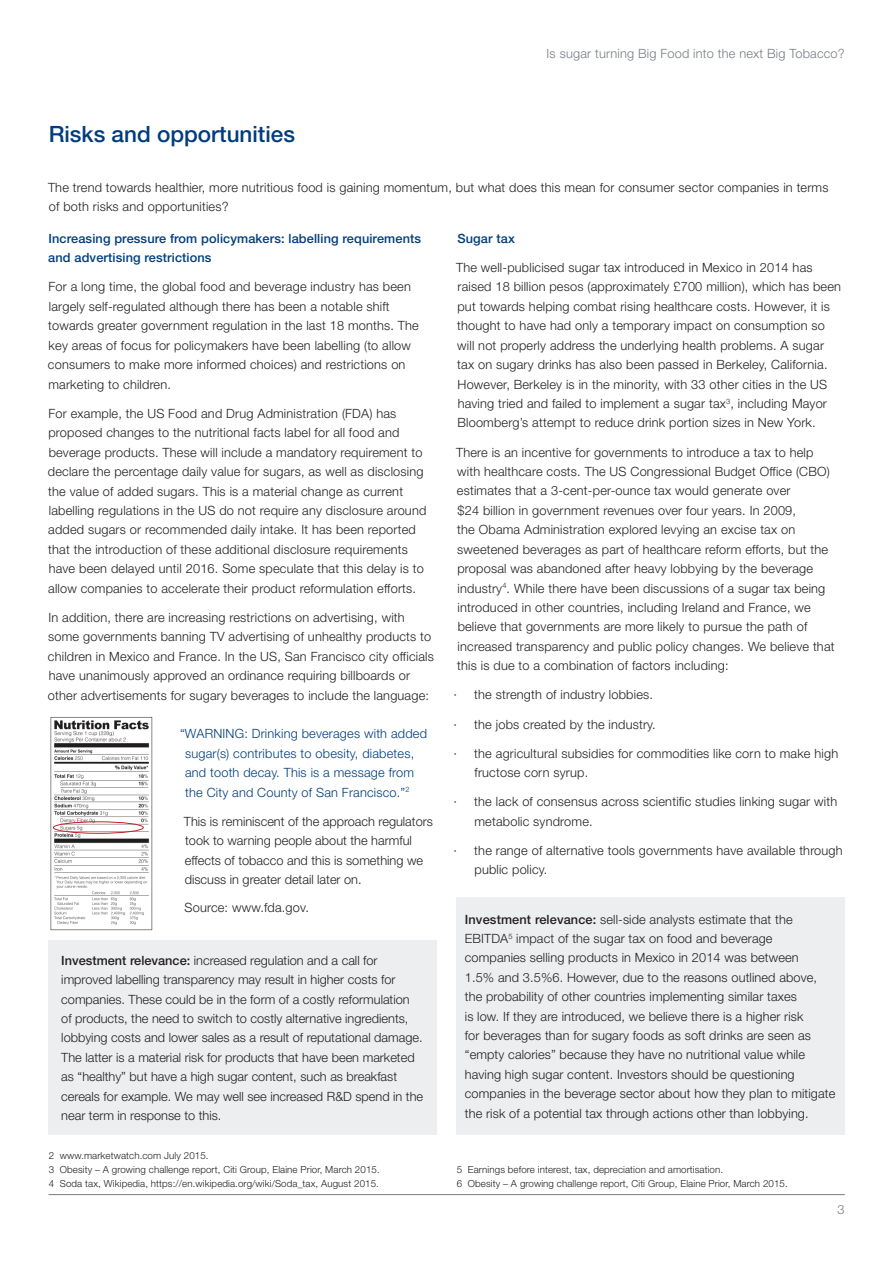
<style>
.page{position:relative;width:893px;height:1263px;background:#fff}
.page>*{position:absolute;margin:0;border:0;box-sizing:border-box;transform-origin:0 0}
.t1{font:500 22.5px "Helvetica Neue LT Pro";color:#013d7d}
.t2{font:300 12.75px/19.5px "Helvetica Neue LT Pro";letter-spacing:.015em;color:#231f20}
.t3{font:300 12.75px/19.5px "Helvetica Neue LT Pro";letter-spacing:.015em;color:#013d7d}
.t4{font:500 12.75px/19.5px "Helvetica Neue LT Pro";letter-spacing:.01em;color:#013d7d}
.t5{font:300 12.75px "Helvetica Neue LT Pro";letter-spacing:.015em;color:#787d83}
.t6{font:300 9.75px/14.1px "Helvetica Neue LT Pro";letter-spacing:.01em;color:#231f20}
.s1{font-weight:500}
</style>
<div class="page">
<div style="left:49px;top:941px;width:388px;height:194px;background:#eceeef"></div>
<div style="left:456px;top:897px;width:389px;height:238px;background:#eceeef"></div>
<hr style="left:49px;top:1194px;width:796px;height:1px;background:#787d83">
<img style="left:50px;top:717px;width:103px;height:214px">
<div style="left:53px;top:821px;width:91px;height:12px;border:1px solid #c02025;border-radius:50%"></div>
<p class="t5" style="left:547px;top:46px;width:300px">Is sugar turning Big Food into the next Big Tobacco?</p>
<h1 class="t1" style="left:49px;top:121px;width:248px">Risks and opportunities</h1>
<p class="t2" style="left:48px;top:177px;width:782px">The trend towards healthier, more nutritious food is gaining momentum, but what does this mean for consumer sector companies in terms of both risks and opportunities?</p>
<p class="t4" style="left:48px;top:228px;width:374px">Increasing pressure from policymakers: labelling requirements and advertising restrictions</p>
<p class="t2" style="left:48px;top:277px;width:372px">For a long time, the global food and beverage industry has been largely self-regulated although there has been a notable shift towards greater government regulation in the last 18 months. The key areas of focus for policymakers have been labelling (to allow consumers to make more informed choices) and restrictions on marketing to children.</p>
<p class="t2" style="left:48px;top:403px;width:380px">For example, the US Food and Drug Administration (FDA) has proposed changes to the nutritional facts label for all food and beverage products. These will include a mandatory requirement to declare the percentage daily value for sugars, as well as disclosing the value of added sugars. This is a material change as current labelling regulations in the US do not require any disclosure around added sugars or recommended daily intake. It has been reported that the introduction of these additional disclosure requirements have been delayed until 2016. Some speculate that this delay is to allow companies to accelerate their product reformulation efforts.</p>
<p class="t2" style="left:48px;top:607px;width:387px">In addition, there are increasing restrictions on advertising, with some governments banning TV advertising of unhealthy products to children in Mexico and France. In the US, San Francisco city officials have unanimously approved an ordinance requiring billboards or other advertisements for sugary beverages to include the language:</p>
<p class="t3" style="left:185px;top:724px;width:243px;text-indent:-5px">“WARNING: Drinking beverages with added sugar(s) contributes to obesity, diabetes, and tooth decay. This is a message from the City and County of San Francisco.”<sup>2</sup></p>
<p class="t2" style="left:184px;top:811px;width:250px">This is reminiscent of the approach regulators took to warning people about the harmful effects of tobacco and this is something we discuss in greater detail later on.</p>
<p class="t2" style="left:184px;top:897px;width:126px">Source: www.fda.gov.</p>
<p class="t2" style="left:61px;top:950px;width:363px"><span class="s1">Investment relevance:</span> increased regulation and a call for improved labelling transparency may result in higher costs for companies. These could be in the form of a costly reformulation of products, the need to switch to costly alternative ingredients, lobbying costs and lower sales as a result of reputational damage.<br>The latter is a material risk for products that have been marketed as “healthy” but have a high sugar content, such as breakfast cereals for example. We may well see increased R&amp;D spend in the near term in response to this.</p>
<p class="t6" style="left:49px;top:1148px;width:333px">2 www.marketwatch.com July 2015.<br>3 Obesity – A growing challenge report, Citi Group, Elaine Prior, March 2015.<br>4 Soda tax, Wikipedia, https://en.wikipedia.org/wiki/Soda_tax, August 2015.</p>
<p class="t4" style="left:457px;top:228px;width:59px">Sugar tax</p>
<p class="t2" style="left:456px;top:257px;width:386px">The well-publicised sugar tax introduced in Mexico in 2014 has raised 18 billion pesos (approximately £700 million), which has been put towards helping combat rising healthcare costs. However, it is thought to have had only a temporary impact on consumption so will not properly address the underlying health problems. A sugar tax on sugary drinks has also been passed in Berkeley, California.<br>However, Berkeley is in the minority, with 33 other cities in the US having tried and failed to implement a sugar tax<sup>3</sup>, including Mayor Bloomberg’s attempt to reduce drink portion sizes in New York.</p>
<p class="t2" style="left:456px;top:442px;width:380px">There is an incentive for governments to introduce a tax to help with healthcare costs. The US Congressional Budget Office (CBO) estimates that a 3-cent-per-ounce tax would generate over<br>$24 billion in government revenues over four years. In 2009,<br>the Obama Administration explored levying an excise tax on sweetened beverages as part of healthcare reform efforts, but the proposal was abandoned after heavy lobbying by the beverage industry<sup>4</sup>. While there have been discussions of a sugar tax being introduced in other countries, including Ireland and France, we believe that governments are more likely to pursue the path of increased transparency and public policy changes. We believe that this is due to a combination of factors including:</p>
<p class="t2" style="left:454px;top:685px;width:201px">· the strength of industry lobbies.</p>
<p class="t2" style="left:454px;top:714px;width:204px">· the jobs created by the industry.</p>
<p class="t2" style="left:475px;top:743px;width:365px;text-indent:-21px">· the agricultural subsidies for commodities like corn to make high fructose corn syrup.</p>
<p class="t2" style="left:474px;top:792px;width:364px;text-indent:-21px">· the lack of consensus across scientific studies linking sugar with metabolic syndrome.</p>
<p class="t2" style="left:474px;top:840px;width:370px;text-indent:-21px">· the range of alternative tools governments have available through public policy.</p>
<p class="t2" style="left:465px;top:909px;width:372px"><span class="s1">Investment relevance:</span> sell-side analysts estimate that the EBITDA<sup>5</sup> impact of the sugar tax on food and beverage companies selling products in Mexico in 2014 was between<br>1.5% and 3.5%6. However, due to the reasons outlined above, the probability of other countries implementing similar taxes<br>is low. If they are introduced, we believe there is a higher risk<br>for beverages than for sugary foods as soft drinks are seen as “empty calories” because they have no nutritional value while having high sugar content. Investors should be questioning companies in the beverage sector about how they plan to mitigate the risk of a potential tax through actions other than lobbying.</p>
<p class="t6" style="left:457px;top:1162px;width:333px">5 Earnings before interest, tax, depreciation and amortisation.<br>6 Obesity – A growing challenge report, Citi Group, Elaine Prior, March 2015.</p>
<p class="t5" style="left:837px;top:1202px;width:9px">3</p>
</div>
